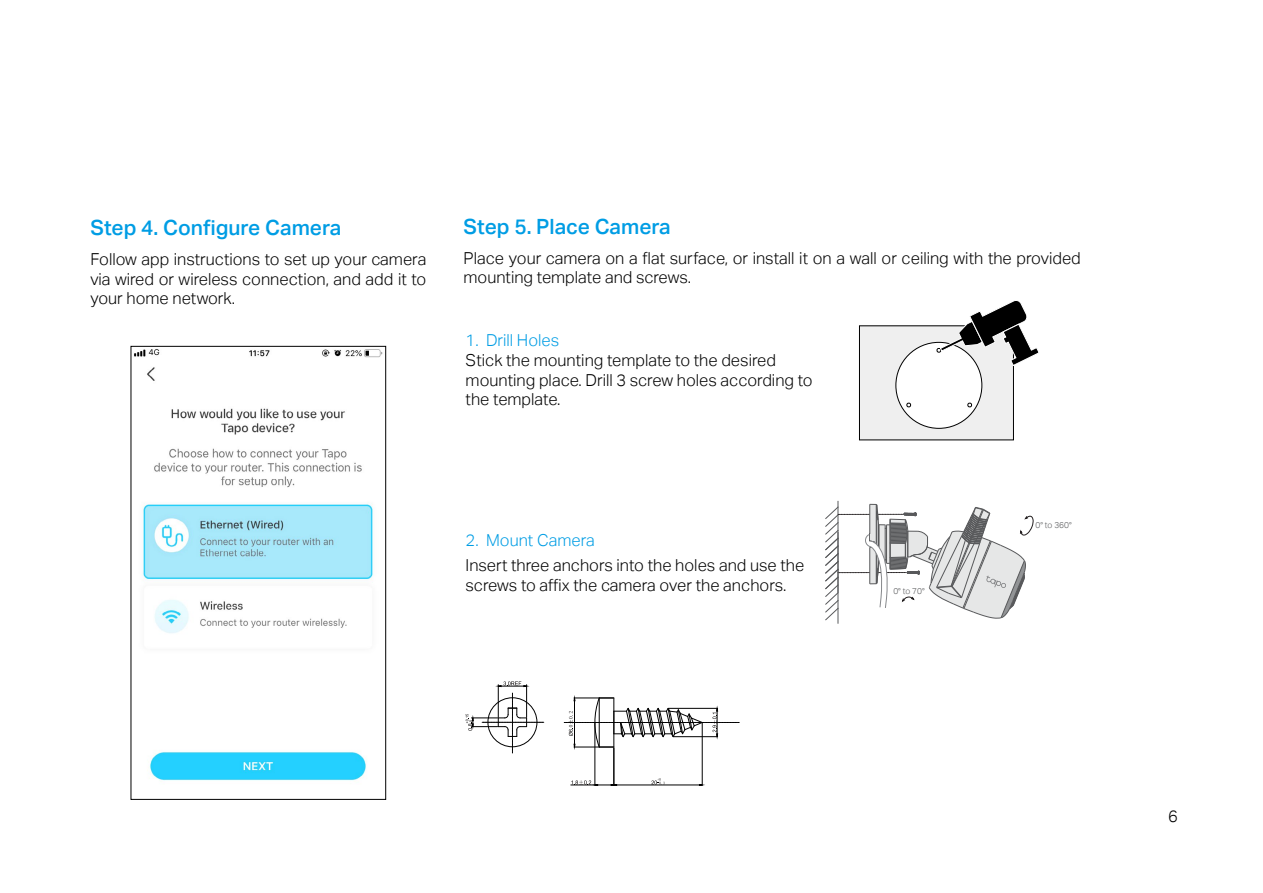
<style>
.page{position:relative;width:1263px;height:893px;background:#fff}
.page>*{position:absolute;margin:0;border:0;box-sizing:border-box;transform-origin:0 0}
.t1{font:21px "TP Link Aktiv Medium";color:#009de4}
.t2{font:16.5px/19.8px "TP Link Aktiv Light";color:#000}
.t3{font:16.5px "TP Link Aktiv Light";color:#009de4}
.t4{font:8.4px "TP Link Aktiv Light";color:#58595b}
</style>
<div class="page">
<img style="left:134px;top:349px;width:249px;height:432px">
<div style="left:131px;top:346px;width:255px;height:454px;border:1px solid #000"></div>
<div style="left:859px;top:326px;width:154px;height:114px;background:#efefef"></div>
<div style="left:896px;top:342px;width:86px;height:86px;background:#fff;border-radius:50%"></div>
<svg style="left:967px;top:402px;width:6px;height:6px"></svg>
<svg style="left:906px;top:402px;width:6px;height:6px"></svg>
<svg style="left:936px;top:300px;width:103px;height:66px"></svg>
<hr style="left:838px;top:533px;width:1px;height:90px;background:#58595b">
<hr style="left:838px;top:501px;width:1px;height:91px;background:#58595b">
<svg style="left:825px;top:504px;width:208px;height:116px"></svg>
<hr style="left:595px;top:723px;width:1px;height:62px;background:#000">
<hr style="left:614px;top:747px;width:1px;height:38px;background:#000">
<hr style="left:702px;top:723px;width:1px;height:62px;background:#000">
<hr style="left:617px;top:785px;width:82px;height:1px;background:#000">
<svg style="left:571px;top:780px;width:46px;height:6px"></svg>
<svg style="left:651px;top:778px;width:14px;height:7px"></svg>
<svg style="left:564px;top:697px;width:175px;height:51px"></svg>
<svg style="left:466px;top:693px;width:78px;height:60px"></svg>
<hr style="left:498px;top:685px;width:1px;height:32px;background:#000">
<hr style="left:526px;top:685px;width:1px;height:32px;background:#000">
<svg style="left:497px;top:681px;width:30px;height:6px"></svg>
<p class="t1" style="left:90px;top:215px;width:252px">Step 4. Configure Camera</p>
<p class="t2" style="left:90px;top:249px;width:337px;text-align:justify">Follow app instructions to set up your camera via wired or wireless connection, and add it to your home network.</p>
<p class="t1" style="left:463px;top:214px;width:209px">Step 5. Place Camera</p>
<p class="t2" style="left:463px;top:248px;width:619px">Place your camera on a flat surface, or install it on a wall or ceiling with the provided mounting template and screws.</p>
<p class="t3" style="left:466px;top:331px;width:95px">1. Drill Holes</p>
<p class="t2" style="left:466px;top:350px;width:349px">Stick the mounting template to the desired mounting place. Drill 3 screw holes according to the template.</p>
<p class="t3" style="left:466px;top:531px;width:131px">2. Mount Camera</p>
<p class="t2" style="left:466px;top:556px;width:340px">Insert three anchors into the holes and use the screws to affix the camera over the anchors.</p>
<p class="t4" style="left:893px;top:586px;width:33px">0° to 70°</p>
<p class="t4" style="left:1035px;top:520px;width:38px">0° to 360°</p>
<p class="t2" style="left:1168px;top:806px;width:11px">6</p>
</div>
